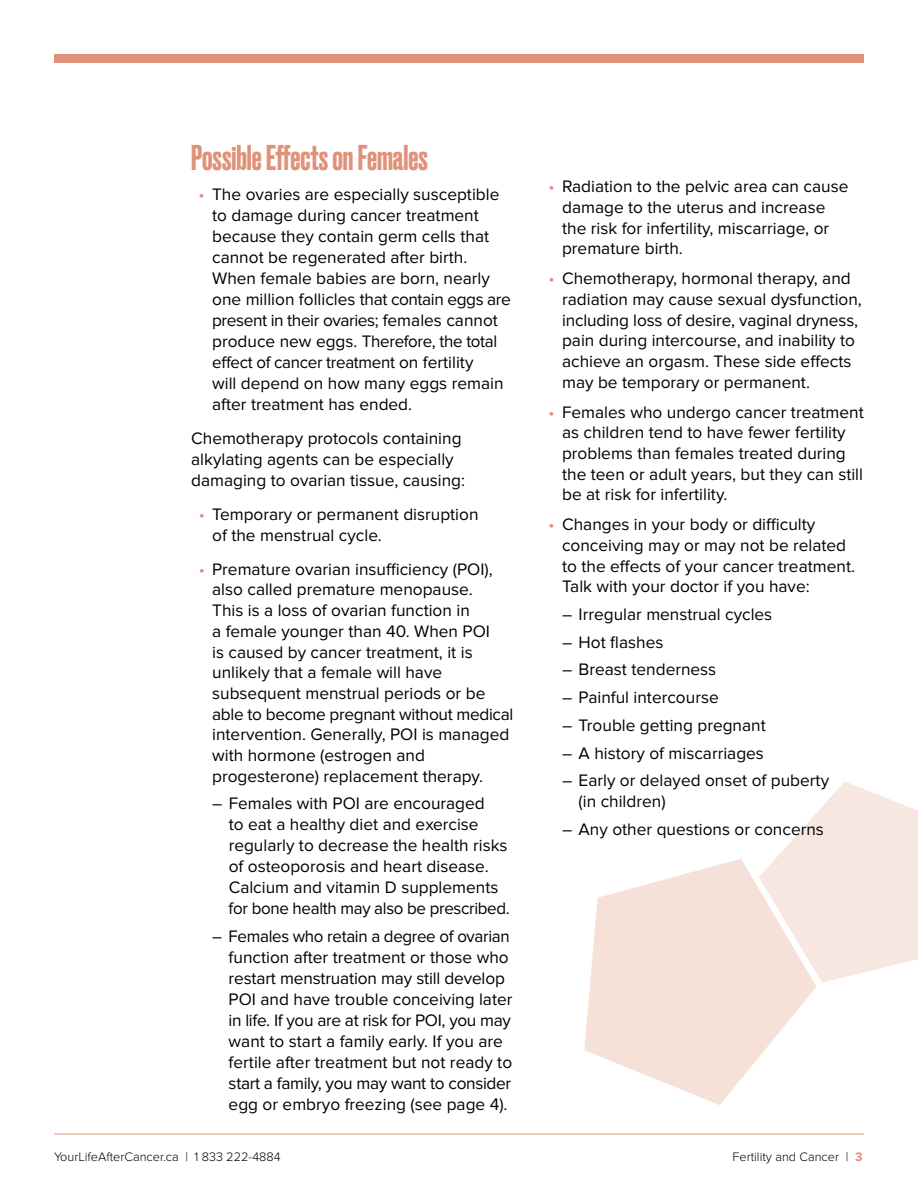
<style>
.page{position:relative;width:918px;height:1188px;background:#fff}
.page>*{position:absolute;margin:0;border:0;box-sizing:border-box;transform-origin:0 0}
.t1{font:500 33.75px "Druk";color:#e0917a}
.t2{font:17.25px/20.7px "Proxima Nova";color:#000}
.t3{font:300 12.75px "Proxima Nova";color:#000}
.s1{color:#e0917a}
.s2{font-weight:700;color:#e0917a}
</style>
<div class="page">
<div style="left:54px;top:54px;width:810px;height:9px;background:#e0917a"></div>
<hr style="left:54px;top:1134px;width:810px;height:1px;background:#e0917a">
<svg style="left:584px;top:859px;width:233px;height:246px;fill:#f6e1d9"></svg>
<svg style="left:759px;top:781px;width:159px;height:202px"></svg>
<h1 class="t1" style="left:191px;top:134px;width:238px">Possible Effects on Females</h1>
<p class="t2" style="left:212px;top:184px;width:300px;text-indent:-13px"><span class="s1">•</span> The ovaries are especially susceptible to damage during cancer treatment because they contain germ cells that cannot be regenerated after birth.<br>When female babies are born, nearly one million follicles that contain eggs are present in their ovaries; females cannot produce new eggs. Therefore, the total effect of cancer treatment on fertility<br>will depend on how many eggs remain after treatment has ended.</p>
<p class="t2" style="left:191px;top:428px;width:276px">Chemotherapy protocols containing alkylating agents can be especially damaging to ovarian tissue, causing:</p>
<p class="t2" style="left:212px;top:504px;width:268px;text-indent:-14px"><span class="s1">•</span> Temporary or permanent disruption of the menstrual cycle.</p>
<p class="t2" style="left:212px;top:559px;width:303px;text-indent:-14px"><span class="s1">•</span> Premature ovarian insufficiency (POI), also called premature menopause.<br>This is a loss of ovarian function in<br>a female younger than 40. When POI<br>is caused by cancer treatment, it is unlikely that a female will have subsequent menstrual periods or be able to become pregnant without medical intervention. Generally, POI is managed with hormone (estrogen and progesterone) replacement therapy.</p>
<p class="t2" style="left:229px;top:793px;width:282px;text-indent:-16px">– Females with POI are encouraged<br>to eat a healthy diet and exercise regularly to decrease the health risks of osteoporosis and heart disease.<br>Calcium and vitamin D supplements for bone health may also be prescribed.</p>
<p class="t2" style="left:229px;top:926px;width:285px;text-indent:-17px">– Females who retain a degree of ovarian function after treatment or those who restart menstruation may still develop POI and have trouble conceiving later in life. If you are at risk for POI, you may want to start a family early. If you are fertile after treatment but not ready to start a family, you may want to consider egg or embryo freezing (see page 4).</p>
<p class="t2" style="left:562px;top:176px;width:288px;text-indent:-14px"><span class="s1">•</span> Radiation to the pelvic area can cause damage to the uterus and increase the risk for infertility, miscarriage, or premature birth.</p>
<p class="t2" style="left:562px;top:268px;width:301px;text-indent:-14px"><span class="s1">•</span> Chemotherapy, hormonal therapy, and radiation may cause sexual dysfunction, including loss of desire, vaginal dryness, pain during intercourse, and inability to achieve an orgasm. These side effects may be temporary or permanent.</p>
<p class="t2" style="left:562px;top:402px;width:303px;text-indent:-14px"><span class="s1">•</span> Females who undergo cancer treatment as children tend to have fewer fertility problems than females treated during the teen or adult years, but they can still be at risk for infertility.</p>
<p class="t2" style="left:562px;top:514px;width:294px;text-indent:-14px"><span class="s1">•</span> Changes in your body or difficulty conceiving may or may not be related to the effects of your cancer treatment.<br>Talk with your doctor if you have:</p>
<p class="t2" style="left:562px;top:604px;width:212px">– Irregular menstrual cycles</p>
<p class="t2" style="left:562px;top:632px;width:103px">– Hot flashes</p>
<p class="t2" style="left:562px;top:660px;width:156px">– Breast tenderness</p>
<p class="t2" style="left:562px;top:687px;width:158px">– Painful intercourse</p>
<p class="t2" style="left:562px;top:715px;width:205px">– Trouble getting pregnant</p>
<p class="t2" style="left:562px;top:743px;width:203px">– A history of miscarriages</p>
<p class="t2" style="left:579px;top:770px;width:252px;text-indent:-17px">– Early or delayed onset of puberty (in children)</p>
<p class="t2" style="left:562px;top:819px;width:263px">– Any other questions or concerns</p>
<p class="t3" style="left:54px;top:1149px;width:228px">YourLifeAfterCancer.ca | 1 833 222-4884</p>
<p class="t3" style="left:733px;top:1149px;width:131px">Fertility and Cancer | <span class="s2">3</span></p>
</div>
